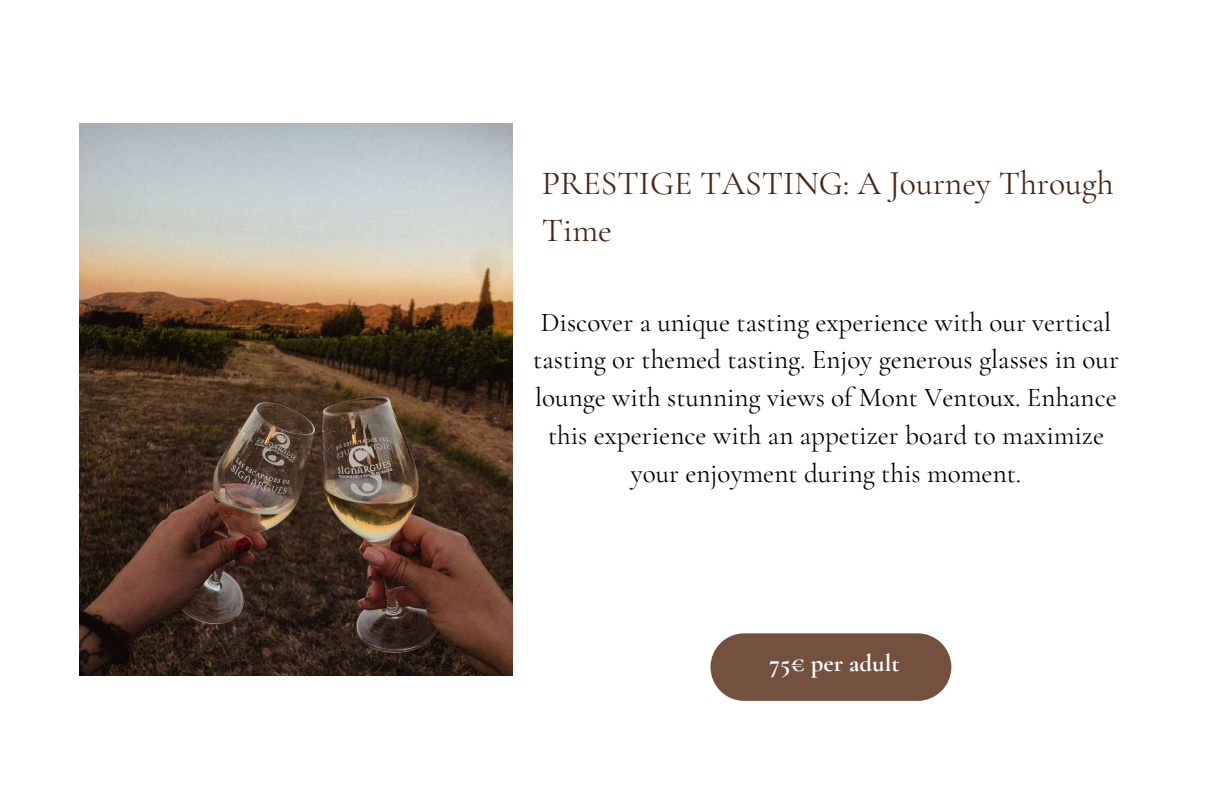
<style>
.page{position:relative;width:1224px;height:792px;background:#fff}
.page>*{position:absolute;margin:0;border:0;box-sizing:border-box;transform-origin:0 0}
.t1{font:33.7px/46.9px "Cormorant Garamond";color:#4d2513}
.t2{font:27.2px/37.8px "Cormorant Garamond";color:#000;text-align:center}
.t3{font:700 24.8px "Cormorant Garamond";color:#fff}
</style>
<div class="page">
<div style="left:710px;top:633px;width:241px;height:68px;background:#74513e;border-radius:34px"></div>
<img style="left:79px;top:124px;width:434px;height:552px">
<p class="t1" style="left:542px;top:160px;width:573px">PRESTIGE TASTING: A Journey Through<br>Time</p>
<p class="t2" style="left:533px;top:303px;width:587px">Discover a unique tasting experience with our vertical tasting or themed tasting. Enjoy generous glasses in our lounge with stunning views of Mont Ventoux. Enhance this experience with an appetizer board to maximize your enjoyment during this moment.</p>
<p class="t3" style="left:770px;top:648px;width:132px">75€ per adult</p>
</div>
